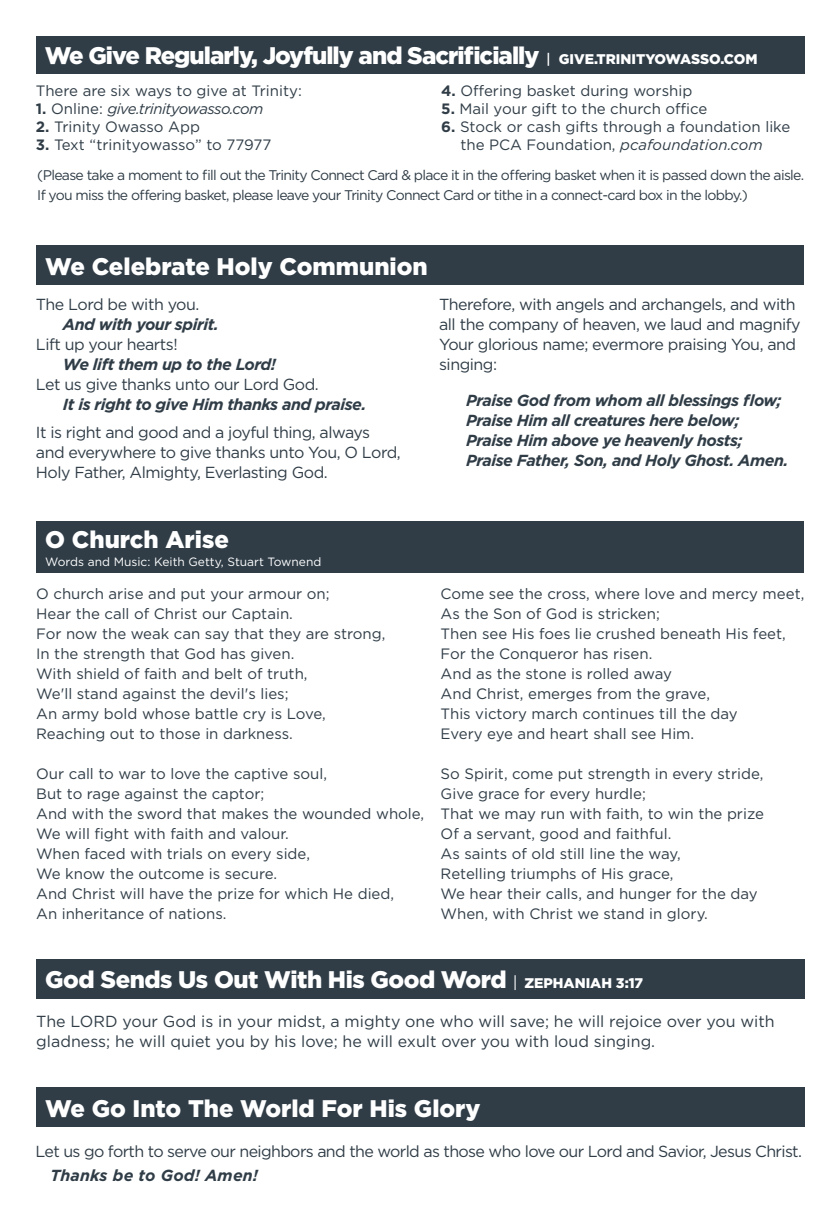
<style>
.page{position:relative;width:840px;height:1224px;background:#fff}
.page>*{position:absolute;margin:0;border:0;box-sizing:border-box;transform-origin:0 0}
.t1{font:900 24px "Gotham";letter-spacing:-.04em;color:#fff}
.t2{font:900 24px "Gotham";color:#fff}
.t3{font:900 24px "Gotham";letter-spacing:-.02em;color:#fff}
.t4{font:16px/20px "Gotham";letter-spacing:-.03em;color:#303d47}
.t5{font:italic 700 16px/20px "Gotham";letter-spacing:-.03em;color:#303d47}
.t6{font:16px/20px "Gotham";color:#303d47}
.t7{font:15px/18px "Gotham";color:#303d47;text-align:center}
.t8{font:italic 15px "Gotham";letter-spacing:-.035em;color:#303d47}
.t9{font:14px/20px "Gotham";letter-spacing:-.05em;color:#303d47}
.t10{font:12px "Gotham";color:#fff}
.s1{font-weight:500;font-size:14px}
.s2{font-size:14px}
.s3{font-weight:700;font-style:normal}
.s4{font-style:normal}
.s5{font-weight:700}
.s6{font-style:italic}
.s7{font-weight:400;font-size:16px}
.s8{font-weight:700;font-style:italic}
</style>
<div class="page">
<div style="left:36px;top:36px;width:768px;height:37px;background:#303d47"></div>
<div style="left:36px;top:1087px;width:768px;height:40px;background:#303d47"></div>
<div style="left:36px;top:959px;width:768px;height:40px;background:#303d47"></div>
<div style="left:36px;top:246px;width:767px;height:39px;background:#303d47"></div>
<div style="left:36px;top:521px;width:767px;height:52px;background:#303d47"></div>
<p class="t1" style="left:45px;top:39px;width:714px">We Give Regularly, Joyfully and Sacrificially <span class="s1">|</span> <span class="s2">GIVE.TRINITYOWASSO.COM</span></p>
<p class="t7" style="left:36px;top:81px;width:267px">There are six ways to give at Trinity:</p>
<p class="t8" style="left:36px;top:99px;width:229px"><span class="s3">1.</span> <span class="s4">Online:</span> give.trinityowasso.com</p>
<p class="t7" style="left:36px;top:117px;width:165px"><span class="s5">2.</span> Trinity Owasso App</p>
<p class="t7" style="left:36px;top:135px;width:237px"><span class="s5">3.</span> Text “trinityowasso” to 77977</p>
<p class="t7" style="left:441px;top:81px;width:252px"><span class="s5">4.</span> Offering basket during worship</p>
<p class="t7" style="left:441px;top:99px;width:267px"><span class="s5">5.</span> Mail your gift to the church office</p>
<p class="t7" style="left:441px;top:117px;width:350px"><span class="s5">6.</span> Stock or cash gifts through a foundation like the PCA Foundation, <span class="s6">pcafoundation.com</span></p>
<p class="t9" style="left:37px;top:164px;width:768px">(Please take a moment to fill out the Trinity Connect Card &amp; place it in the offering basket when it is passed down the aisle.<br>If you miss the offering basket, please leave your Trinity Connect Card or tithe in a connect-card box in the lobby.)</p>
<p class="t2" style="left:45px;top:250px;width:384px">We Celebrate Holy Communion</p>
<p class="t4" style="left:36px;top:294px;width:165px">The Lord be with you.</p>
<p class="t5" style="left:63px;top:314px;width:158px">And with your spirit.</p>
<p class="t4" style="left:36px;top:334px;width:143px">Lift up your hearts!</p>
<p class="t5" style="left:63px;top:354px;width:215px">We lift them up to the Lord!</p>
<p class="t4" style="left:36px;top:374px;width:284px">Let us give thanks unto our Lord God.</p>
<p class="t5" style="left:63px;top:394px;width:305px">It is right to give Him thanks and praise.</p>
<p class="t4" style="left:36px;top:422px;width:366px">It is right and good and a joyful thing, always and everywhere to give thanks unto You, O Lord,<br>Holy Father, Almighty, Everlasting God.</p>
<p class="t4" style="left:439px;top:294px;width:363px">Therefore, with angels and archangels, and with all the company of heaven, we laud and magnify Your glorious name; evermore praising You, and singing:</p>
<p class="t5" style="left:466px;top:390px;width:317px">Praise God from whom all blessings flow;<br>Praise Him all creatures here below;</p>
<p class="t5" style="left:466px;top:430px;width:278px">Praise Him above ye heavenly hosts;</p>
<p class="t5" style="left:466px;top:450px;width:324px">Praise Father, Son, and Holy Ghost. Amen.</p>
<p class="t2" style="left:45px;top:523px;width:185px">O Church Arise</p>
<p class="t10" style="left:45px;top:554px;width:277px">Words and Music: Keith Getty, Stuart Townend</p>
<p class="t7" style="left:36px;top:584px;width:295px">O church arise and put your armour on;</p>
<p class="t7" style="left:36px;top:604px;width:258px">Hear the call of Christ our Captain.</p>
<p class="t7" style="left:36px;top:624px;width:351px">For now the weak can say that they are strong,</p>
<p class="t7" style="left:36px;top:644px;width:260px">In the strength that God has given.</p>
<p class="t7" style="left:36px;top:664px;width:273px">With shield of faith and belt of truth,</p>
<p class="t7" style="left:36px;top:684px;width:254px">We'll stand against the devil's lies;</p>
<p class="t7" style="left:36px;top:704px;width:291px">An army bold whose battle cry is Love,</p>
<p class="t7" style="left:36px;top:724px;width:258px">Reaching out to those in darkness.</p>
<p class="t7" style="left:36px;top:764px;width:292px">Our call to war to love the captive soul,</p>
<p class="t7" style="left:36px;top:784px;width:230px">But to rage against the captor;</p>
<p class="t7" style="left:36px;top:804px;width:389px">And with the sword that makes the wounded whole,</p>
<p class="t7" style="left:36px;top:824px;width:254px">We will fight with faith and valour.</p>
<p class="t7" style="left:36px;top:844px;width:275px">When faced with trials on every side,</p>
<p class="t7" style="left:36px;top:864px;width:242px">We know the outcome is secure.</p>
<p class="t7" style="left:36px;top:884px;width:359px">And Christ will have the prize for which He died,</p>
<p class="t7" style="left:36px;top:904px;width:192px">An inheritance of nations.</p>
<p class="t7" style="left:440px;top:584px;width:365px">Come see the cross, where love and mercy meet,</p>
<p class="t7" style="left:440px;top:604px;width:221px">As the Son of God is stricken;</p>
<p class="t7" style="left:440px;top:624px;width:347px">Then see His foes lie crushed beneath His feet,</p>
<p class="t7" style="left:440px;top:644px;width:213px">For the Conqueror has risen.</p>
<p class="t7" style="left:440px;top:664px;width:233px">And as the stone is rolled away</p>
<p class="t7" style="left:440px;top:684px;width:271px">And Christ, emerges from the grave,</p>
<p class="t7" style="left:440px;top:704px;width:298px">This victory march continues till the day</p>
<p class="t7" style="left:440px;top:724px;width:255px">Every eye and heart shall see Him.</p>
<p class="t7" style="left:440px;top:764px;width:324px">So Spirit, come put strength in every stride,</p>
<p class="t7" style="left:440px;top:784px;width:207px">Give grace for every hurdle;</p>
<p class="t7" style="left:440px;top:804px;width:325px">That we may run with faith, to win the prize</p>
<p class="t7" style="left:440px;top:824px;width:232px">Of a servant, good and faithful.</p>
<p class="t7" style="left:440px;top:844px;width:242px">As saints of old still line the way,</p>
<p class="t7" style="left:440px;top:864px;width:234px">Retelling triumphs of His grace,</p>
<p class="t7" style="left:440px;top:884px;width:318px">We hear their calls, and hunger for the day</p>
<p class="t7" style="left:440px;top:904px;width:269px">When, with Christ we stand in glory.</p>
<p class="t3" style="left:45px;top:963px;width:599px">God Sends Us Out With His Good Word <span class="s7">|</span> <span class="s2">ZEPHANIAH 3:17</span></p>
<p class="t6" style="left:36px;top:1011px;width:739px">The LORD your God is in your midst, a mighty one who will save; he will rejoice over you with gladness; he will quiet you by his love; he will exult over you with loud singing.</p>
<p class="t2" style="left:45px;top:1092px;width:437px">We Go Into The World For His Glory</p>
<p class="t4" style="left:50px;top:1139px;width:753px;line-height:24px;text-indent:-15px">Let us go forth to serve our neighbors and the world as those who love our Lord and Savior, Jesus Christ.<br><span class="s8">Thanks be to God! Amen!</span></p>
</div>
